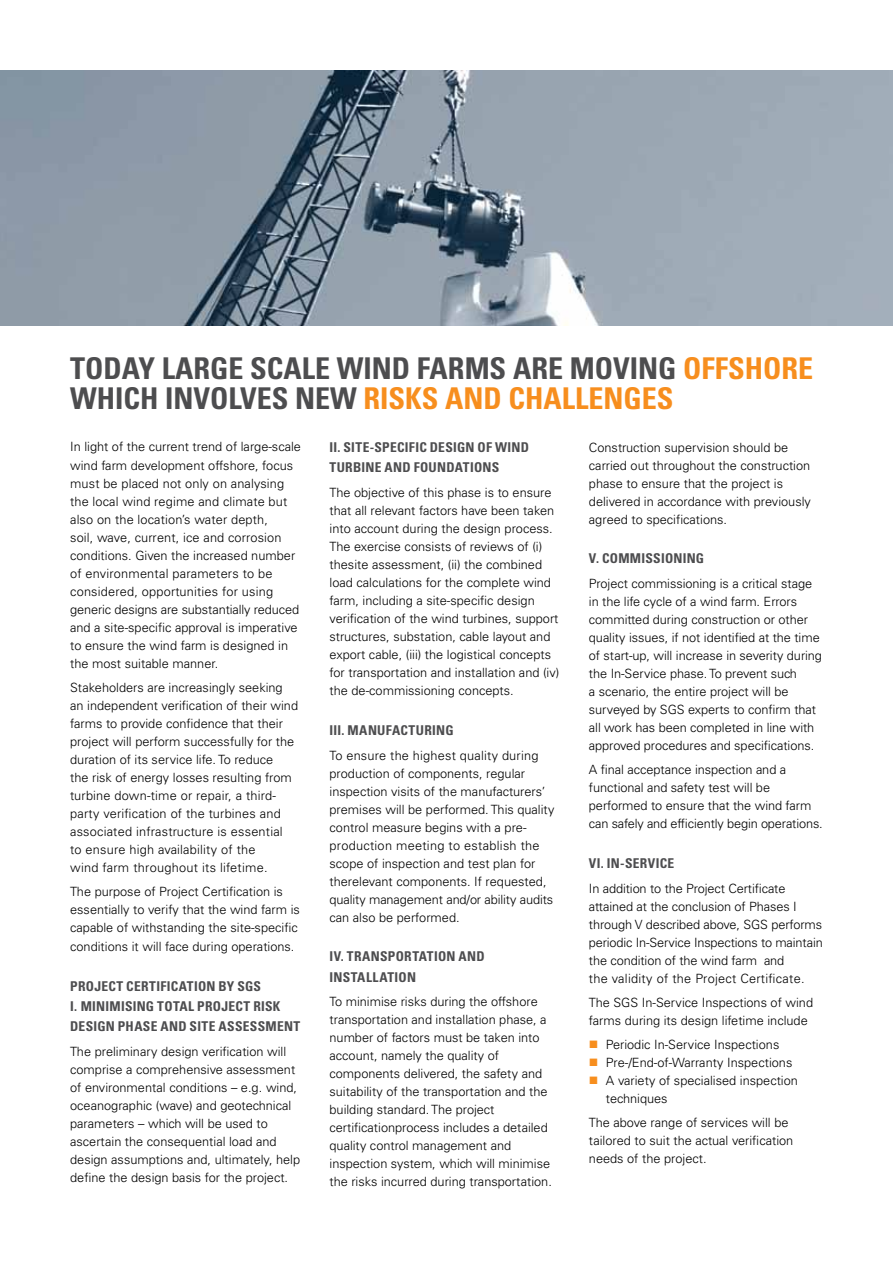
<style>
.page{position:relative;width:893px;height:1263px;background:#fff}
.page>*{position:absolute;margin:0;border:0;box-sizing:border-box;transform-origin:0 0}
.t1{font:700 condensed 30px/30px "Univers LT Std";color:#4d4d4f}
.t2{font:700 condensed 13.5px/20.2px "Univers LT Std";letter-spacing:.02em;color:#4d4d4f}
.t3{font:300 12.75px/18px "Univers LT Std";color:#000}
.s1{color:#f78e1e}
</style>
<div class="page">
<img style="left:0;top:70px;width:893px;height:255px">
<h1 class="t1" style="left:70px;top:353px;width:744px">TODAY LARGE SCALE WIND FARMS ARE MOVING <span class="s1">OFFSHORE<br></span>WHICH INVOLVES NEW <span class="s1">RISKS AND CHALLENGES</span></h1>
<p class="t3" style="left:70px;top:438px;width:232px">In light of the current trend of large-scale wind farm development offshore, focus must be placed not only on analysing the local wind regime and climate but also on the location’s water depth,<br>soil, wave, current, ice and corrosion conditions. Given the increased number of environmental parameters to be considered, opportunities for using generic designs are substantially reduced and a site-specific approval is imperative to ensure the wind farm is designed in the most suitable manner.</p>
<p class="t3" style="left:70px;top:678px;width:229px">Stakeholders are increasingly seeking an independent verification of their wind farms to provide confidence that their project will perform successfully for the duration of its service life. To reduce<br>the risk of energy losses resulting from turbine down-time or repair, a third&shy;party verification of the turbines and associated infrastructure is essential<br>to ensure high availability of the<br>wind farm throughout its lifetime.</p>
<p class="t3" style="left:70px;top:882px;width:231px">The purpose of Project Certification is essentially to verify that the wind farm is capable of withstanding the site-specific</p>
<p class="t3" style="left:70px;top:937px;width:226px">conditions it will face during operations.</p>
<p class="t2" style="left:70px;top:976px;width:232px">PROJECT CERTIFICATION BY SGS<br>I. MINIMISING TOTAL PROJECT RISK<br>DESIGN PHASE AND SITE ASSESSMENT</p>
<p class="t3" style="left:70px;top:1042px;width:232px">The preliminary design verification will comprise a comprehensive assessment of environmental conditions – e.g. wind, oceanographic (wave) and geotechnical parameters – which will be used to ascertain the consequential load and design assumptions and, ultimately, help define the design basis for the project.</p>
<p class="t3" style="left:589px;top:438px;width:223px">Construction supervision should be carried out throughout the construction phase to ensure that the project is delivered in accordance with previously agreed to specifications.</p>
<p class="t2" style="left:589px;top:548px;width:117px">V. COMMISSIONING</p>
<p class="t3" style="left:589px;top:574px;width:235px">Project commissioning is a critical stage in the life cycle of a wind farm. Errors committed during construction or other quality issues, if not identified at the time of start-up, will increase in severity during the In-Service phase. To prevent such<br>a scenario, the entire project will be surveyed by SGS experts to confirm that all work has been completed in line with approved procedures and specifications.</p>
<p class="t3" style="left:589px;top:760px;width:235px">A final acceptance inspection and a functional and safety test will be performed to ensure that the wind farm can safely and efficiently begin operations.</p>
<p class="t2" style="left:589px;top:853px;width:87px">VI. IN-SERVICE</p>
<p class="t3" style="left:589px;top:879px;width:235px">In addition to the Project Certificate attained at the conclusion of Phases I through V described above, SGS performs periodic In-Service Inspections to maintain the condition of the wind farm and<br>the validity of the Project Certificate.</p>
<p class="t3" style="left:589px;top:993px;width:226px">The SGS In-Service Inspections of wind farms during its design lifetime include</p>
<p class="t3" style="left:589px;top:1035px;width:192px"><span class="s1">■</span> Periodic In-Service Inspections</p>
<p class="t3" style="left:589px;top:1053px;width:205px"><span class="s1">■</span> Pre-/End-of-Warranty Inspections</p>
<p class="t3" style="left:606px;top:1071px;width:194px;text-indent:-17px"><span class="s1">■</span> A variety of specialised inspection techniques</p>
<p class="t3" style="left:589px;top:1113px;width:206px">The above range of services will be tailored to suit the actual verification needs of the project.</p>
<p class="t2" style="left:330px;top:437px;width:22px">II . SITE</p>
<p class="t2" style="left:370px;top:437px;width:28px">-SPECIFIC</p>
<p class="t2" style="left:430px;top:437px;width:9px">DESIGN</p>
<p class="t2" style="left:477px;top:437px;width:27px">OF WIND</p>
<p class="t2" style="left:330px;top:457px;width:24px">TURBINE</p>
<p class="t2" style="left:384px;top:457px;width:10px">AND</p>
<p class="t2" style="left:414px;top:457px;width:32px">FOUNDATIONS</p>
<p class="t3" style="left:330px;top:483px;width:231px">The objective of this phase is to ensure that all relevant factors have been taken into account during the design process.<br>The exercise consists of reviews of (i) thesite assessment, (ii) the combined load calculations for the complete wind farm, including a site-specific design verification of the wind turbines, support structures, substation, cable layout and export cable, (iii) the logistical concepts for transportation and installation and (iv) the de-commissioning concepts.</p>
<p class="t2" style="left:330px;top:720px;width:126px">III. MANUFACTURING</p>
<p class="t3" style="left:330px;top:746px;width:226px">To ensure the highest quality during production of components, regular inspection visits of the manufacturers’ premises will be performed. This quality control measure begins with a pre&shy;production meeting to establish the scope of inspection and test plan for therelevant components. If requested, quality management and/or ability audits can also be performed.</p>
<p class="t2" style="left:330px;top:946px;width:157px">IV. TRANSPORTATION AND<br>INSTALLATION</p>
<p class="t3" style="left:330px;top:993px;width:224px">To minimise risks during the offshore transportation and installation phase, a number of factors must be taken into account, namely the quality of components delivered, the safety and suitability of the transportation and the building standard. The project certificationprocess includes a detailed quality control management and inspection system, which will minimise the risks incurred during transportation.</p>
</div>
